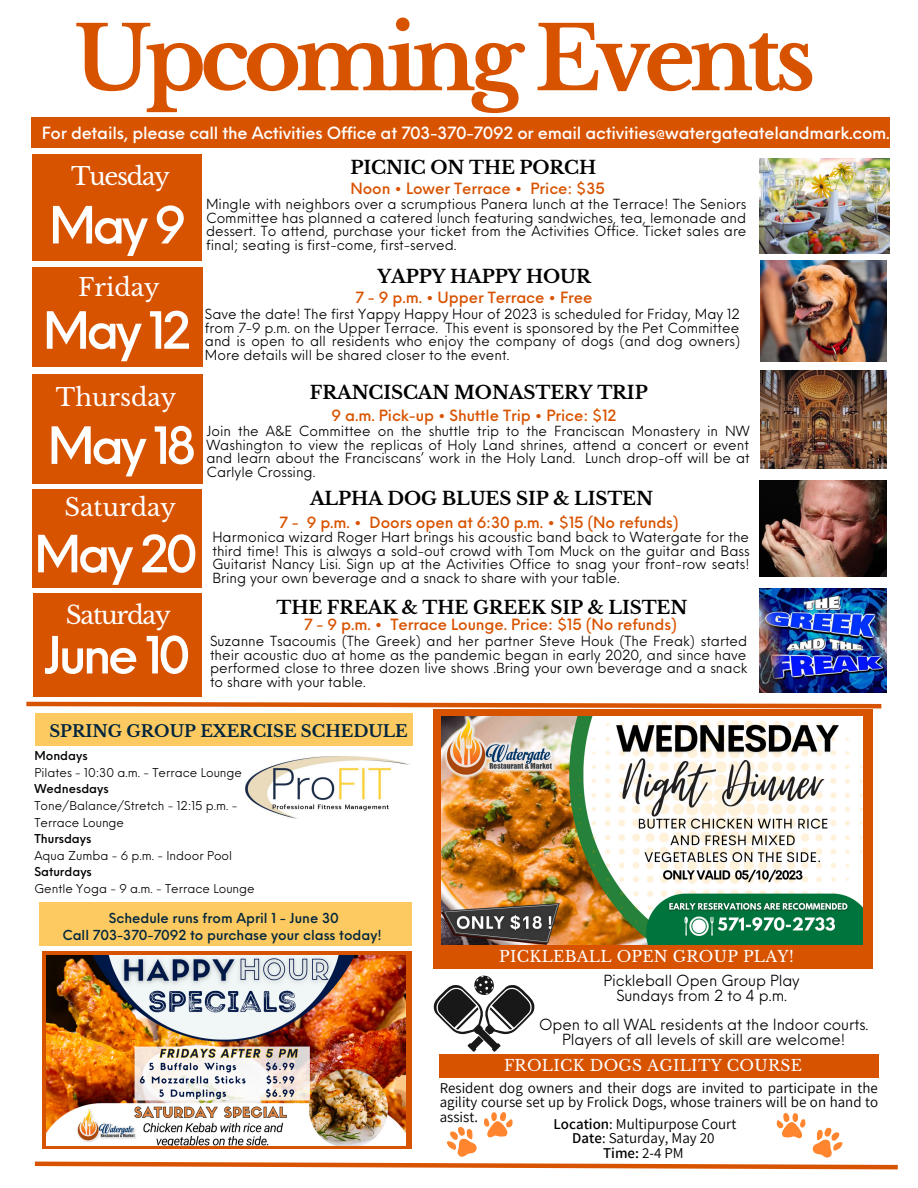
<style>
.page{position:relative;width:918px;height:1188px;background:#fff}
.page>*{position:absolute;margin:0;border:0;box-sizing:border-box;transform-origin:0 0}
.t1{font:700 87.6px "Libre Baskerville";letter-spacing:-.07em;color:#d85300}
.t2{font:500 50.1px "Neue Einstellung";letter-spacing:-.075em;color:#fff}
.t3{font:24.75px "Libre Baskerville";letter-spacing:-.05em;color:#fff}
.t4{font:24.3px "Libre Baskerville";color:#fff}
.t5{font:24.3px "Libre Baskerville";letter-spacing:-.05em;color:#fff}
.t6{font:700 18.15px "Libre Baskerville";letter-spacing:-.005em;color:#000}
.t7{font:500 16.5px "Neue Einstellung";letter-spacing:-.015em;color:#fff}
.t8{font:700 16.35px "Libre Baskerville";color:#00253d}
.t9{font:15.45px "Libre Baskerville";letter-spacing:.015em;color:#fff}
.t10{font:500 15.15px "Neue Einstellung";letter-spacing:-.005em;color:#d85300}
.t11{font:15px/14.7px "Assistant";color:#000;text-align:justify}
.t12{font:15px/14.7px "Neue Einstellung";letter-spacing:-.005em;color:#000;text-align:center}
.t13{font:600 15px "Assistant";color:#000}
.t14{font:13.65px/13.5px "Neue Einstellung";color:#000;text-align:justify}
.t15{font:500 13.5px "Neue Einstellung";color:#00253d}
.t16{font:12px/16.6px "Neue Einstellung";color:#000}
.t17{font:500 12px "Neue Einstellung";color:#000}
.s1{font-weight:600}
.s2{font-weight:400}
</style>
<div class="page">
<div style="left:32px;top:117px;width:858px;height:30px;background:#d85300"></div>
<div style="left:433px;top:710px;width:440px;height:235px;background:#d85300"></div>
<svg style="left:26px;top:701px;width:856px;height:9px"></svg>
<div style="left:39px;top:902px;width:373px;height:43px;background:#fcca61"></div>
<div style="left:35px;top:714px;width:377px;height:32px;background:#fcca61"></div>
<img style="left:759px;top:158px;width:131px;height:96px">
<div style="left:433px;top:945px;width:440px;height:24px;background:#d85300"></div>
<div style="left:33px;top:267px;width:170px;height:100px;background:#d85300"></div>
<div style="left:439px;top:1054px;width:440px;height:24px;background:#d85300"></div>
<div style="left:33px;top:374px;width:170px;height:110px;background:#d85300"></div>
<img style="left:761px;top:370px;width:126px;height:98px">
<div style="left:33px;top:155px;width:169px;height:106px;background:#d85300"></div>
<img style="left:760px;top:261px;width:126px;height:101px">
<div style="left:32px;top:489px;width:169px;height:99px;background:#d85300"></div>
<img style="left:759px;top:480px;width:128px;height:97px">
<img style="left:441px;top:716px;width:421px;height:229px">
<img style="left:245px;top:757px;width:165px;height:61px">
<div style="left:42px;top:951px;width:370px;height:198px;background:#d85300"></div>
<img style="left:46px;top:955px;width:359px;height:156px">
<svg style="left:433px;top:975px;width:102px;height:77px"></svg>
<svg style="left:34px;top:1111px;width:864px;height:59px"></svg>
<div style="left:33px;top:594px;width:169px;height:103px;background:#d85300"></div>
<img style="left:759px;top:589px;width:128px;height:103px">
<p class="t1" style="left:74px;top:5px;width:743px">Upcoming Events</p>
<p class="t7" style="left:42px;top:118px;width:850px">For details, please call the Activities Office at 703-370-7092 or email activities@watergateatelandmark.com.</p>
<p class="t5" style="left:71px;top:161px;width:100px">Tuesday</p>
<p class="t2" style="left:49px;top:180px;width:139px">May 9</p>
<p class="t4" style="left:78px;top:272px;width:83px">Friday</p>
<p class="t2" style="left:43px;top:286px;width:150px">May 12</p>
<p class="t6" style="left:351px;top:157px;width:247px">PICNIC ON THE PORCH</p>
<p class="t10" style="left:350px;top:174px;width:256px">Noon • Lower Terrace • Price: $35</p>
<p class="t14" style="left:206px;top:196px;width:542px">Mingle with neighbors over a scrumptious Panera lunch at the Terrace! The Seniors Committee has planned a catered lunch featuring sandwiches, tea, lemonade and dessert. To attend, purchase your ticket from the Activities Office. Ticket sales are final; seating is first-come, first-served.</p>
<p class="t6" style="left:378px;top:265px;width:215px">YAPPY HAPPY HOUR</p>
<p class="t10" style="left:356px;top:284px;width:238px">7 - 9 p.m. • Upper Terrace • Free</p>
<p class="t14" style="left:205px;top:306px;width:537px">Save the date! The first Yappy Happy Hour of 2023 is scheduled for Friday, May 12 from 7-9 p.m. on the Upper Terrace. This event is sponsored by the Pet Committee and is open to all residents who enjoy the company of dogs (and dog owners)<br>More details will be shared closer to the event.</p>
<p class="t4" style="left:56px;top:383px;width:122px">Thursday</p>
<p class="t6" style="left:310px;top:382px;width:339px">FRANCISCAN MONASTERY TRIP</p>
<p class="t2" style="left:47px;top:401px;width:150px">May 18</p>
<p class="t14" style="left:206px;top:423px;width:545px">Join the A&amp;E Committee on the shuttle trip to the Franciscan Monastery in NW Washington to view the replicas of Holy Land shrines, attend a concert or event and learn about the Franciscans’ work in the Holy Land. Lunch drop-off will be at Carlyle Crossing.</p>
<p class="t10" style="left:332px;top:402px;width:286px">9 a.m. Pick-up • Shuttle Trip • Price: $12</p>
<p class="t4" style="left:65px;top:492px;width:113px">Saturday</p>
<p class="t6" style="left:310px;top:488px;width:345px">ALPHA DOG BLUES SIP &amp; LISTEN</p>
<p class="t2" style="left:34px;top:509px;width:165px">May 20</p>
<p class="t14" style="left:212px;top:529px;width:539px">Harmonica wizard Roger Hart brings his acoustic band back to Watergate for the third time! This is always a sold-out crowd with Tom Muck on the guitar and Bass Guitarist Nancy Lisi. Sign up at the Activities Office to snag your front-row seats!<br>Bring your own beverage and a snack to share with your table.</p>
<p class="t10" style="left:279px;top:508px;width:401px">7 - 9 p.m. • Doors open at 6:30 p.m. • $15 (No refunds)</p>
<p class="t6" style="left:277px;top:596px;width:412px">THE FREAK &amp; THE GREEK SIP &amp; LISTEN</p>
<p class="t3" style="left:66px;top:600px;width:107px">Saturday</p>
<p class="t2" style="left:43px;top:610px;width:149px">June 10</p>
<p class="t14" style="left:210px;top:633px;width:539px">Suzanne Tsacoumis (The Greek) and her partner Steve Houk (The Freak) started their acoustic duo at home as the pandemic began in early 2020, and since have performed close to three dozen live shows .Bring your own beverage and a snack to share with your table.</p>
<p class="t10" style="left:304px;top:611px;width:374px">7 - 9 p.m. • Terrace Lounge. Price: $15 (No refunds)</p>
<p class="t8" style="left:49px;top:721px;width:360px">SPRING GROUP EXERCISE SCHEDULE</p>
<p class="t17" style="left:34px;top:745px;width:55px">Mondays</p>
<p class="t16" style="left:34px;top:763px;width:209px">Pilates - 10:30 a.m. - Terrace Lounge</p>
<p class="t17" style="left:34px;top:778px;width:76px">Wednesdays</p>
<p class="t16" style="left:34px;top:796px;width:205px">Tone/Balance/Stretch - 12:15 p.m. -<br>Terrace Lounge</p>
<p class="t17" style="left:34px;top:828px;width:58px">Thursdays</p>
<p class="t16" style="left:34px;top:846px;width:199px">Aqua Zumba - 6 p.m. - Indoor Pool</p>
<p class="t17" style="left:34px;top:861px;width:59px">Saturdays</p>
<p class="t16" style="left:34px;top:879px;width:222px">Gentle Yoga - 9 a.m. - Terrace Lounge</p>
<p class="t15" style="left:109px;top:906px;width:232px">Schedule runs from April 1 - June 30</p>
<p class="t15" style="left:62px;top:923px;width:321px">Call 703-370-7092 to purchase your class today!</p>
<p class="t9" style="left:499px;top:947px;width:296px">PICKLEBALL OPEN GROUP PLAY!</p>
<p class="t12" style="left:604px;top:972px;width:198px">Pickleball Open Group Play</p>
<p class="t12" style="left:616px;top:986px;width:172px">Sundays from 2 to 4 p.m.</p>
<p class="t12" style="left:539px;top:1016px;width:331px">Open to all WAL residents at the Indoor courts.<br>Players of all levels of skill are welcome!</p>
<p class="t9" style="left:504px;top:1056px;width:299px">FROLICK DOGS AGILITY COURSE</p>
<p class="t11" style="left:440px;top:1080px;width:440px">Resident dog owners and their dogs are invited to participate in the agility course set up by Frolick Dogs, whose trainers will be on hand to assist.</p>
<p class="t11" style="left:554px;top:1116px;width:184px"><span class="s1">Location</span>: Multipurpose Court</p>
<p class="t11" style="left:572px;top:1130px;width:144px"><span class="s1">Date</span>: Saturday, May 20</p>
<p class="t13" style="left:603px;top:1142px;width:82px">Time: <span class="s2">2-4 PM</span></p>
</div>
